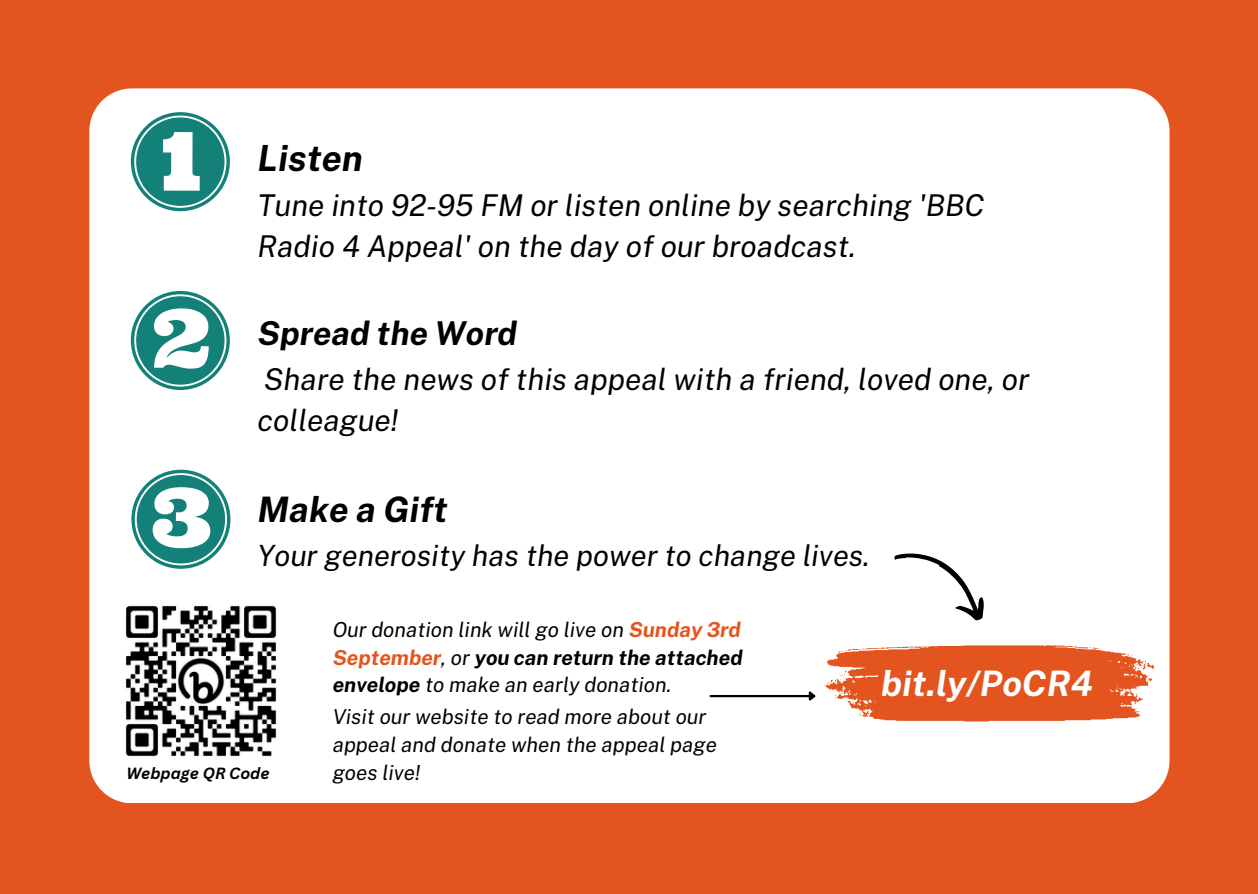
<style>
.page{position:relative;width:1258px;height:894px;background:#fff}
.page>*{position:absolute;margin:0;border:0;box-sizing:border-box;transform-origin:0 0}
.t1{font:italic 700 36px "Public Sans";color:#000}
.t2{font:italic 700 35.1px "Public Sans";color:#fff}
.t3{font:italic 700 35.1px "Public Sans";color:#000}
.t4{font:italic 700 33px "Public Sans";color:#000}
.t5{font:italic 30px/40.5px "Public Sans";color:#000}
.t6{font:italic 29.1px "Public Sans";color:#000}
.t7{font:italic 20.7px/27.6px "Public Sans";color:#000;text-align:justify}
.t8{font:italic 700 15.9px "Canva Sans";color:#000}
.s1{font-weight:700;color:#e4541e}
.s2{font-weight:700}
</style>
<div class="page">
<div style="left:0;top:0;width:1258px;height:893px;background:#e4541e"></div>
<div style="left:89px;top:88px;width:1080px;height:715px;background:#fff"></div>
<svg style="left:131px;top:112px;width:99px;height:99px;background:#79b7b2"></svg>
<svg style="left:131px;top:291px;width:99px;height:99px;background:#8ac0bc"></svg>
<svg style="left:131px;top:469px;width:99px;height:99px;background:#8dc1be"></svg>
<svg style="left:893px;top:534px;width:102px;height:93px;background:#ebebeb"></svg>
<hr style="left:710px;top:694px;width:99px;height:3px;background:#000">
<div style="left:381px;top:388px;width:491px;height:117px;background:#fff"></div>
<svg style="left:841px;top:401px;width:7px;height:4px"></svg>
<svg style="left:758px;top:390px;width:42px;height:3px"></svg>
<svg style="left:400px;top:391px;width:72px;height:8px"></svg>
<svg style="left:854px;top:412px;width:28px;height:13px"></svg>
<svg style="left:872px;top:435px;width:7px;height:9px"></svg>
<svg style="left:378px;top:427px;width:34px;height:41px"></svg>
<svg style="left:432px;top:487px;width:8px;height:10px"></svg>
<svg style="left:807px;top:645px;width:347px;height:76px"></svg>
<img style="left:109px;top:588px;width:184px;height:184px">
<p class="t1" style="left:258px;top:137px;width:107px">Listen</p>
<p class="t5" style="left:258px;top:185px;width:728px">Tune into 92-95 FM or listen online by searching 'BBC<br>Radio 4 Appeal' on the day of our broadcast.</p>
<p class="t4" style="left:258px;top:313px;width:261px">Spread the Word</p>
<p class="t5" style="left:258px;top:359px;width:773px">Share the news of this appeal with a friend, loved one, or colleague!</p>
<p class="t3" style="left:258px;top:488px;width:192px">Make a Gift</p>
<p class="t6" style="left:258px;top:538px;width:614px">Your generosity has the power to change lives.</p>
<p class="t8" style="left:126px;top:762px;width:145px">Webpage QR Code</p>
<p class="t7" style="left:333px;top:615px;width:411px">Our donation link will go live on <span class="s1">Sunday 3rd September</span>, or <span class="s2">you can return the attached envelope</span> to make an early donation.</p>
<p class="t7" style="left:333px;top:702px;width:386px;text-align:left">Visit our website to read more about our appeal and donate when the appeal page goes live!</p>
<p class="t2" style="left:881px;top:662px;width:213px">bit.ly/PoCR4</p>
</div>
